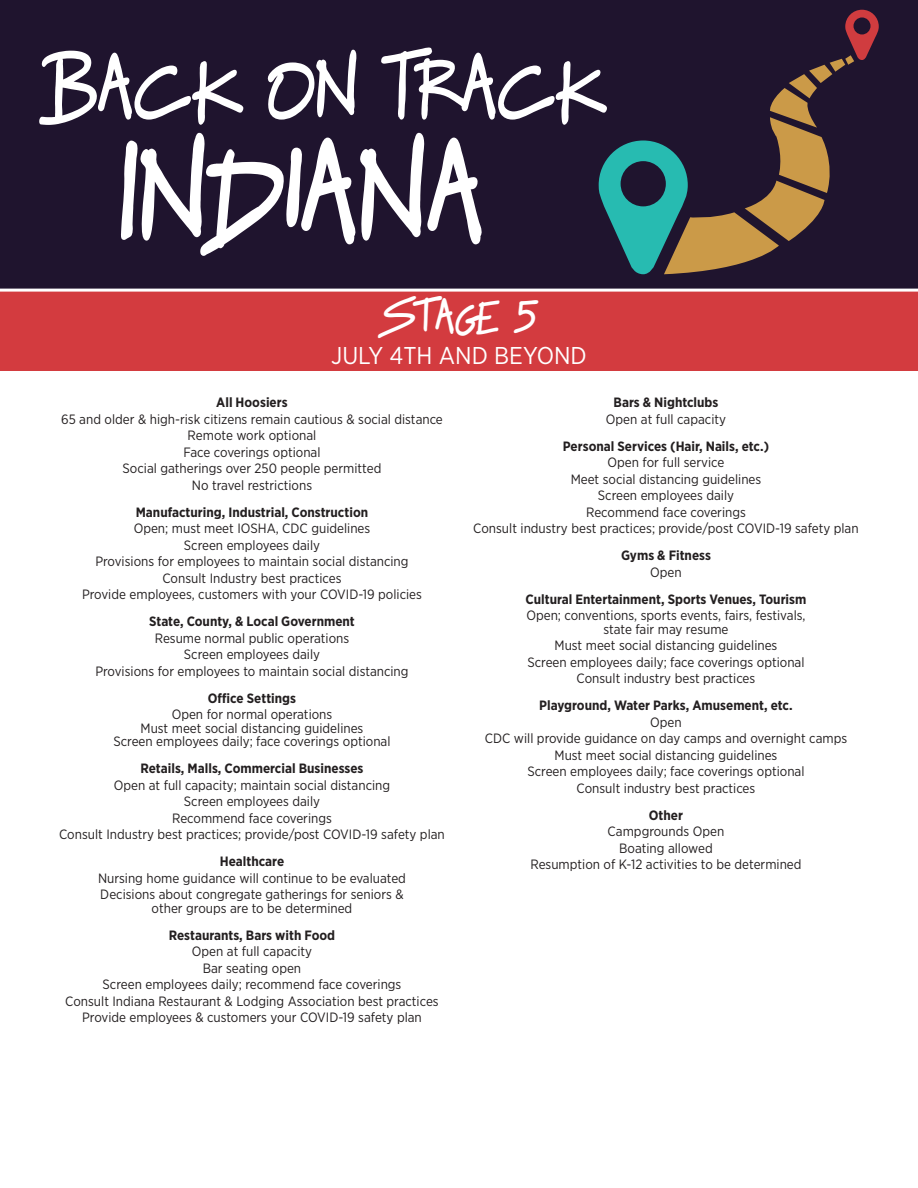
<style>
.page{position:relative;width:918px;height:1188px;background:#fff}
.page>*{position:absolute;margin:0;border:0;box-sizing:border-box;transform-origin:0 0}
.t1{font:48.6px "Raggedways";letter-spacing:-.1em;color:#fff}
.t2{font:24.3px "Gotham Narrow";color:#fff}
.t3{font:13.5px "Gotham Narrow";color:#231f20}
.t4{font:700 13.5px "Gotham Narrow";color:#231f20}
</style>
<div class="page">
<div style="left:0;top:289px;width:918px;height:82px;background:#d33b3f"></div>
<div style="left:0;top:0;width:918px;height:292px;background:#1f142e"></div>
<svg style="left:39px;top:48px;width:560px;height:77px;fill:#1f142e"></svg>
<svg style="left:121px;top:133px;width:362px;height:123px;fill:#1f142e"></svg>
<svg style="left:599px;top:10px;width:280px;height:264px"></svg>
<p class="t1" style="left:378px;top:291px;width:164px">Stage 5</p>
<p class="t2" style="left:331px;top:340px;width:257px">JULY 4TH AND BEYOND</p>
<p class="t4" style="left:216px;top:394px;width:73px">All Hoosiers</p>
<p class="t3" style="left:61px;top:411px;width:383px">65 and older &amp; high-risk citizens remain cautious &amp; social distance</p>
<p class="t3" style="left:188px;top:427px;width:130px">Remote work optional</p>
<p class="t3" style="left:183px;top:444px;width:139px">Face coverings optional</p>
<p class="t3" style="left:123px;top:460px;width:260px">Social gatherings over 250 people permitted</p>
<p class="t3" style="left:192px;top:477px;width:122px">No travel restrictions</p>
<p class="t4" style="left:136px;top:503px;width:234px">Manufacturing, Industrial, Construction</p>
<p class="t3" style="left:134px;top:520px;width:238px">Open; must meet IOSHA, CDC guidelines</p>
<p class="t3" style="left:184px;top:537px;width:138px">Screen employees daily</p>
<p class="t3" style="left:95px;top:553px;width:315px">Provisions for employees to maintain social distancing</p>
<p class="t3" style="left:162px;top:570px;width:181px">Consult Industry best practices</p>
<p class="t3" style="left:82px;top:586px;width:341px">Provide employees, customers with your COVID-19 policies</p>
<p class="t4" style="left:149px;top:613px;width:207px">State, County, &amp; Local Government</p>
<p class="t3" style="left:155px;top:630px;width:196px">Resume normal public operations</p>
<p class="t3" style="left:184px;top:646px;width:138px">Screen employees daily</p>
<p class="t3" style="left:95px;top:663px;width:315px">Provisions for employees to maintain social distancing</p>
<p class="t4" style="left:208px;top:689px;width:90px">Office Settings</p>
<p class="t3" style="left:172px;top:706px;width:162px">Open for normal operations</p>
<p class="t3" style="left:141px;top:720px;width:224px">Must meet social distancing guidelines</p>
<p class="t3" style="left:113px;top:733px;width:279px">Screen employees daily; face coverings optional</p>
<p class="t4" style="left:140px;top:760px;width:225px">Retails, Malls, Commercial Businesses</p>
<p class="t3" style="left:114px;top:777px;width:278px">Open at full capacity; maintain social distancing</p>
<p class="t3" style="left:184px;top:793px;width:138px">Screen employees daily</p>
<p class="t3" style="left:172px;top:810px;width:161px">Recommend face coverings</p>
<p class="t3" style="left:59px;top:826px;width:387px">Consult Industry best practices; provide/post COVID-19 safety plan</p>
<p class="t4" style="left:220px;top:853px;width:66px">Healthcare</p>
<p class="t3" style="left:98px;top:870px;width:309px">Nursing home guidance will continue to be evaluated</p>
<p class="t3" style="left:100px;top:886px;width:305px">Decisions about congregate gatherings for seniors &amp;</p>
<p class="t3" style="left:152px;top:900px;width:202px">other groups are to be determined</p>
<p class="t4" style="left:169px;top:926px;width:168px">Restaurants, Bars with Food</p>
<p class="t3" style="left:192px;top:943px;width:122px">Open at full capacity</p>
<p class="t3" style="left:203px;top:960px;width:100px">Bar seating open</p>
<p class="t3" style="left:103px;top:976px;width:300px">Screen employees daily; recommend face coverings</p>
<p class="t3" style="left:65px;top:993px;width:375px">Consult Indiana Restaurant &amp; Lodging Association best practices</p>
<p class="t3" style="left:82px;top:1009px;width:341px">Provide employees &amp; customers your COVID-19 safety plan</p>
<p class="t4" style="left:614px;top:394px;width:106px">Bars &amp; Nightclubs</p>
<p class="t3" style="left:606px;top:411px;width:122px">Open at full capacity</p>
<p class="t4" style="left:563px;top:437px;width:208px">Personal Services (Hair, Nails, etc.)</p>
<p class="t3" style="left:608px;top:454px;width:118px">Open for full service</p>
<p class="t3" style="left:571px;top:471px;width:192px">Meet social distancing guidelines</p>
<p class="t3" style="left:598px;top:487px;width:138px">Screen employees daily</p>
<p class="t3" style="left:586px;top:504px;width:161px">Recommend face coverings</p>
<p class="t3" style="left:473px;top:520px;width:387px">Consult industry best practices; provide/post COVID-19 safety plan</p>
<p class="t4" style="left:621px;top:547px;width:91px">Gyms &amp; Fitness</p>
<p class="t3" style="left:650px;top:564px;width:33px">Open</p>
<p class="t4" style="left:526px;top:590px;width:282px">Cultural Entertainment, Sports Venues, Tourism</p>
<p class="t3" style="left:526px;top:607px;width:281px">Open; conventions, sports events, fairs, festivals,</p>
<p class="t3" style="left:603px;top:621px;width:127px">state fair may resume</p>
<p class="t3" style="left:555px;top:637px;width:224px">Must meet social distancing guidelines</p>
<p class="t3" style="left:527px;top:654px;width:279px">Screen employees daily; face coverings optional</p>
<p class="t3" style="left:577px;top:670px;width:180px">Consult industry best practices</p>
<p class="t4" style="left:539px;top:697px;width:255px">Playground, Water Parks, Amusement, etc.</p>
<p class="t3" style="left:650px;top:714px;width:33px">Open</p>
<p class="t3" style="left:485px;top:730px;width:364px">CDC will provide guidance on day camps and overnight camps</p>
<p class="t3" style="left:555px;top:747px;width:224px">Must meet social distancing guidelines</p>
<p class="t3" style="left:527px;top:763px;width:279px">Screen employees daily; face coverings optional</p>
<p class="t3" style="left:577px;top:780px;width:180px">Consult industry best practices</p>
<p class="t4" style="left:649px;top:806px;width:36px">Other</p>
<p class="t3" style="left:608px;top:823px;width:118px">Campgrounds Open</p>
<p class="t3" style="left:619px;top:840px;width:95px">Boating allowed</p>
<p class="t3" style="left:530px;top:856px;width:273px">Resumption of K-12 activities to be determined</p>
</div>
